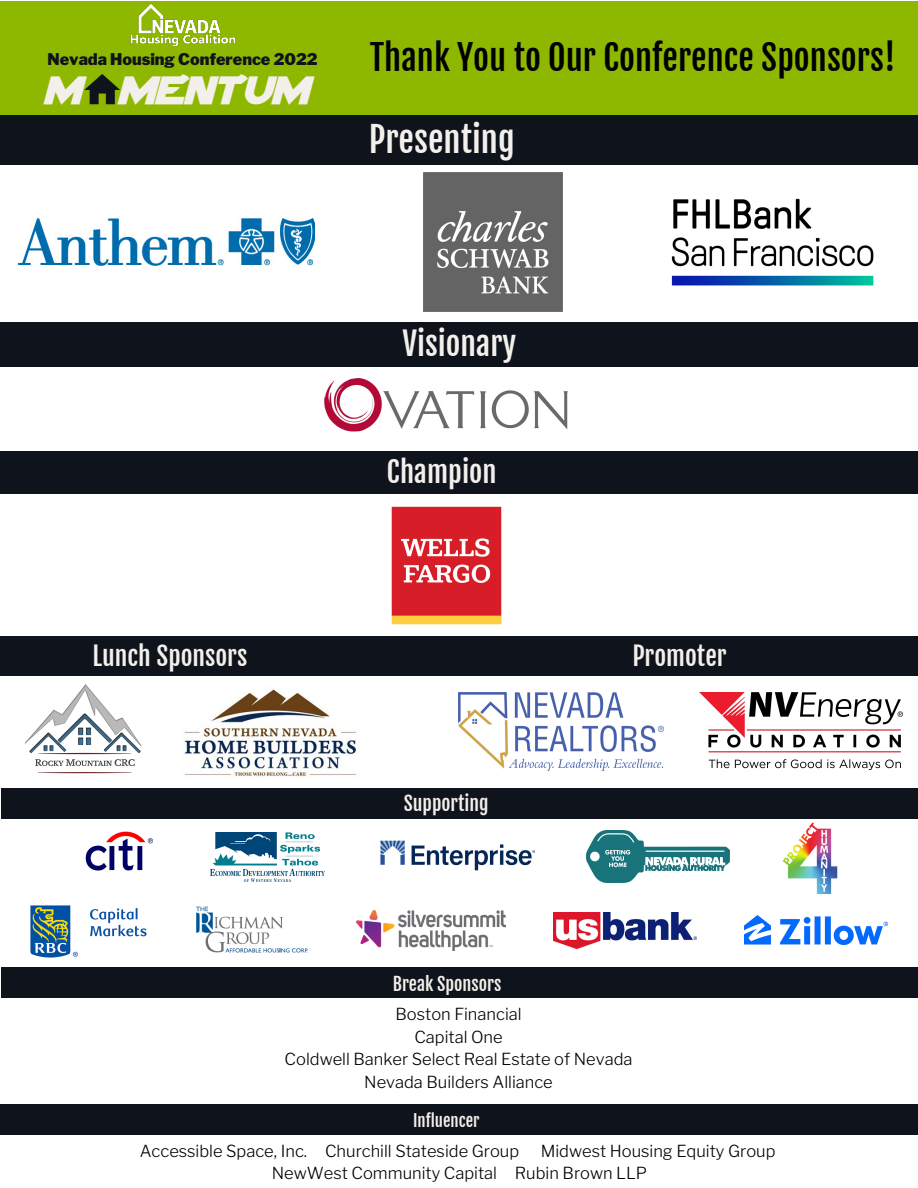
<style>
.page{position:relative;width:918px;height:1188px;background:#fff}
.page>*{position:absolute;margin:0;border:0;box-sizing:border-box;transform-origin:0 0}
.t1{font:italic 700 39.9px "Sigma Five";color:#f3f0ec}
.t2{font:34.5px "Fjalla One";color:#f3f0ec}
.t3{font:34.35px "Fjalla One";color:#000}
.t4{font:31.5px "Fjalla One";color:#f3f0ec}
.t5{font:28.5px "Fjalla One";color:#f3f0ec}
.t6{font:25.5px "Fjalla One";color:#f3f0ec}
.t7{font:19.5px "Fjalla One";color:#f3f0ec}
.t8{font:18px "Fjalla One";color:#f3f0ec}
.t9{font:300 16.5px/22.5px "Libre Franklin";color:#000;text-align:center}
.t10{font:16.5px "Fjalla One";color:#f3f0ec}
.t11{font:900 16.05px "Libre Franklin";color:#0f141c}
</style>
<div class="page">
<div style="left:0;top:1px;width:918px;height:115px;background:#8eb800"></div>
<img style="left:130px;top:4px;width:106px;height:43px">
<svg style="left:84px;top:74px;width:36px;height:30px"></svg>
<div style="left:1px;top:322px;width:917px;height:45px;background:#0f141c"></div>
<img style="left:324px;top:378px;width:244px;height:54px">
<div style="left:1px;top:451px;width:917px;height:43px;background:#0f141c"></div>
<img style="left:391px;top:506px;width:111px;height:119px">
<div style="left:0;top:636px;width:918px;height:40px;background:#0f141c"></div>
<div style="left:1px;top:789px;width:917px;height:30px;background:#0f141c"></div>
<img style="left:24px;top:684px;width:118px;height:90px">
<div style="left:0;top:1104px;width:918px;height:30px;background:#0f141c"></div>
<div style="left:1px;top:968px;width:917px;height:30px;background:#0f141c"></div>
<div style="left:1px;top:115px;width:917px;height:50px;background:#0f141c"></div>
<img style="left:424px;top:173px;width:138px;height:138px">
<img style="left:671px;top:199px;width:203px;height:86px">
<img style="left:19px;top:219px;width:296px;height:47px">
<img style="left:184px;top:689px;width:172px;height:88px">
<img style="left:699px;top:692px;width:204px;height:78px">
<img style="left:459px;top:693px;width:204px;height:77px">
<img style="left:196px;top:906px;width:112px;height:47px">
<img style="left:30px;top:905px;width:116px;height:53px">
<img style="left:357px;top:911px;width:148px;height:39px">
<img style="left:554px;top:912px;width:142px;height:36px">
<img style="left:744px;top:915px;width:143px;height:30px">
<img style="left:210px;top:833px;width:115px;height:49px">
<img style="left:380px;top:840px;width:156px;height:31px">
<img style="left:587px;top:831px;width:142px;height:51px">
<img style="left:782px;top:823px;width:56px;height:71px">
<img style="left:85px;top:831px;width:68px;height:40px">
<p class="t11" style="left:48px;top:49px;width:272px">Nevada Housing Conference 2022</p>
<h1 class="t1" style="left:44px;top:61px;width:266px">M MENTUM</h1>
<h3 class="t3" style="left:370px;top:36px;width:527px">Thank You to Our Conference Sponsors!</h3>
<h2 class="t2" style="left:369px;top:118px;width:148px">Presenting</h2>
<h3 class="t6" style="left:92px;top:640px;width:157px">Lunch Sponsors</h3>
<h3 class="t4" style="left:402px;top:325px;width:115px">Visionary</h3>
<h3 class="t5" style="left:387px;top:455px;width:111px">Champion</h3>
<p class="t7" style="left:404px;top:791px;width:86px">Supporting</p>
<h3 class="t6" style="left:632px;top:640px;width:96px">Promoter</h3>
<p class="t8" style="left:393px;top:973px;width:110px">Break Sponsors</p>
<p class="t9" style="left:285px;top:1003px;width:349px">Boston Financial<br>Capital One<br>Coldwell Banker Select Real Estate of Nevada<br>Nevada Builders Alliance</p>
<p class="t10" style="left:413px;top:1110px;width:68px">Influencer</p>
<p class="t9" style="left:140px;top:1139px;width:381px">Accessible Space, Inc. Churchill Stateside Group</p>
<p class="t9" style="left:272px;top:1139px;width:505px;text-align:left;text-indent:269px">Midwest Housing Equity Group<br>NewWest Community Capital Rubin Brown LLP</p>
</div>
